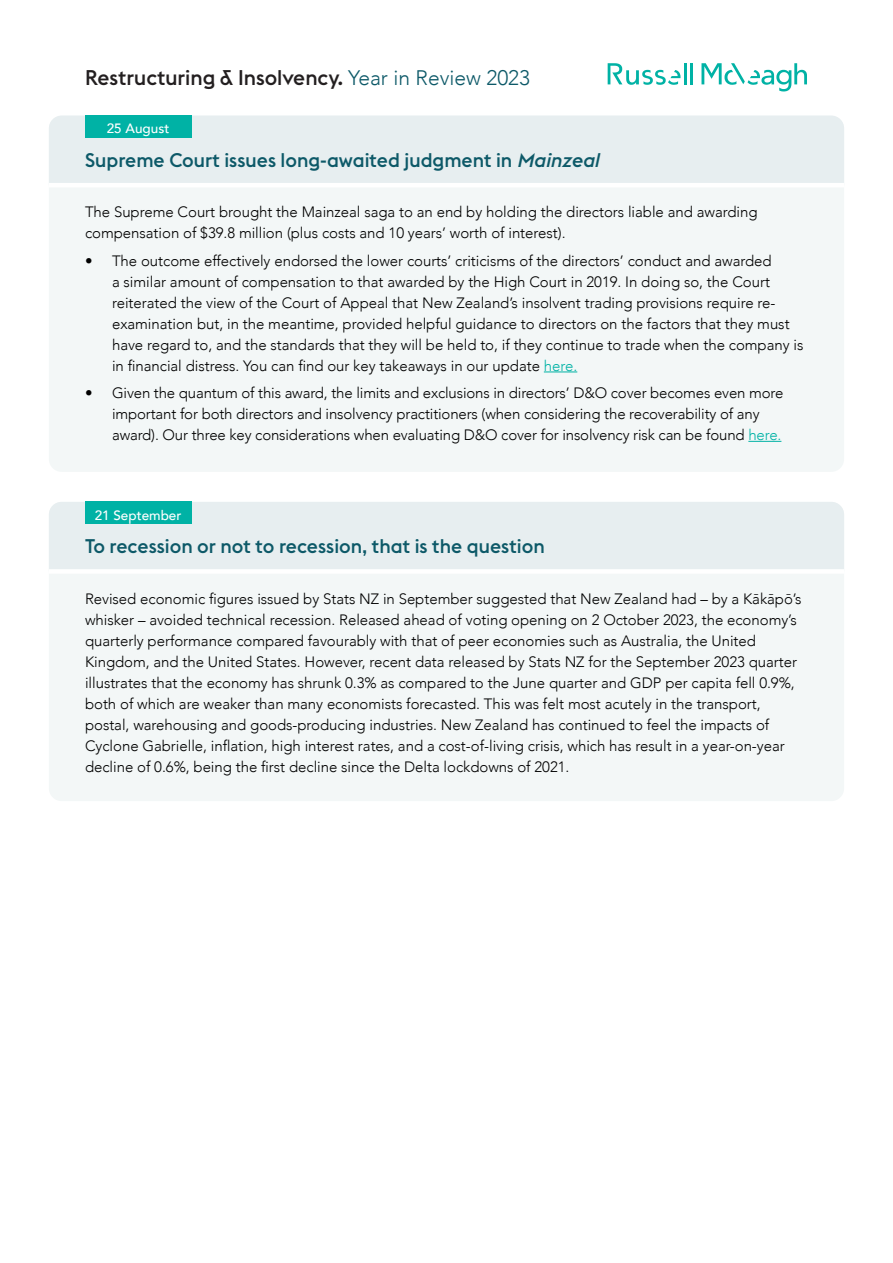
<style>
.page{position:relative;width:893px;height:1263px;background:#fff}
.page>*{position:absolute;margin:0;border:0;box-sizing:border-box;transform-origin:0 0}
.t1{font:500 21px "Euclid Flex";color:#231f20}
.t2{font:500 19.5px "Euclid Flex";color:#0d5968}
.Body{font:300 15px/21px "Avenir";letter-spacing:-.005em;color:#000}
.t3{font:500 13.5px "Avenir";color:#fff}
.s1{font-family:"Avenir";font-weight:300;color:#0d5968}
.s2{font-style:italic}
.s3{color:#00b2a5}
</style>
<div class="page">
<hr style="left:684px;top:63px;width:2px;height:21px;background:#00b2a5">
<hr style="left:690px;top:63px;width:3px;height:21px;background:#00b2a5">
<svg style="left:608px;top:63px;width:72px;height:22px"></svg>
<svg style="left:701px;top:63px;width:106px;height:28px"></svg>
<div style="left:49px;top:116px;width:795px;height:356px;background:#f3f7f7;border-radius:13px"></div>
<div style="left:49px;top:502px;width:795px;height:299px;background:#f3f7f7;border-radius:13px"></div>
<div style="left:49px;top:116px;width:795px;height:67px;background:#e7eef0"></div>
<div style="left:49px;top:502px;width:795px;height:67px;background:#e7eef0"></div>
<hr style="left:49px;top:183px;width:795px;height:4px;background:#fff">
<div style="left:49px;top:569px;width:795px;height:5px;background:#fff"></div>
<div style="left:85px;top:116px;width:106px;height:22px;background:#00b2a5"></div>
<div style="left:85px;top:502px;width:106px;height:22px;background:#00b2a5"></div>
<hr style="left:544px;top:372px;width:33px;height:1px;background:#00b2a5">
<hr style="left:748px;top:441px;width:33px;height:1px;background:#00b2a5">
<p class="t1" style="left:85px;top:66px;width:447px">Restructuring &amp; Insolvency. <span class="s1">Year in Review 2023</span></p>
<p class="t3" style="left:107px;top:117px;width:64px">25 August</p>
<p class="t2" style="left:85px;top:149px;width:515px">Supreme Court issues long-awaited judgment in <span class="s2">Mainzeal</span></p>
<p class="Body" style="left:85px;top:202px;width:674px">The Supreme Court brought the Mainzeal saga to an end by holding the directors liable and awarding compensation of $39.8 million (plus costs and 10 years’ worth of interest).</p>
<p class="Body" style="left:112px;top:250px;width:693px;text-indent:-27px">• The outcome effectively endorsed the lower courts’ criticisms of the directors’ conduct and awarded<br>a similar amount of compensation to that awarded by the High Court in 2019. In doing so, the Court reiterated the view of the Court of Appeal that New Zealand’s insolvent trading provisions require re&shy;examination but, in the meantime, provided helpful guidance to directors on the factors that they must have regard to, and the standards that they will be held to, if they continue to trade when the company is in financial distress. You can find our key takeaways in our update <span class="s3">here.</span></p>
<p class="Body" style="left:112px;top:383px;width:673px;text-indent:-27px">• Given the quantum of this award, the limits and exclusions in directors’ D&amp;O cover becomes even more important for both directors and insolvency practitioners (when considering the recoverability of any award). Our three key considerations when evaluating D&amp;O cover for insolvency risk can be found <span class="s3">here.</span></p>
<p class="t3" style="left:95px;top:503px;width:88px">21 September</p>
<p class="t2" style="left:85px;top:535px;width:461px">To recession or not to recession, that is the question</p>
<p class="Body" style="left:85px;top:588px;width:718px">Revised economic figures issued by Stats NZ in September suggested that New Zealand had – by a Kākāpō’s whisker – avoided technical recession. Released ahead of voting opening on 2 October 2023, the economy’s quarterly performance compared favourably with that of peer economies such as Australia, the United Kingdom, and the United States. However, recent data released by Stats NZ for the September 2023 quarter illustrates that the economy has shrunk 0.3% as compared to the June quarter and GDP per capita fell 0.9%, both of which are weaker than many economists forecasted. This was felt most acutely in the transport, postal, warehousing and goods-producing industries. New Zealand has continued to feel the impacts of Cyclone Gabrielle, inflation, high interest rates, and a cost-of-living crisis, which has result in a year-on-year decline of 0.6%, being the first decline since the Delta lockdowns of 2021.</p>
</div>
